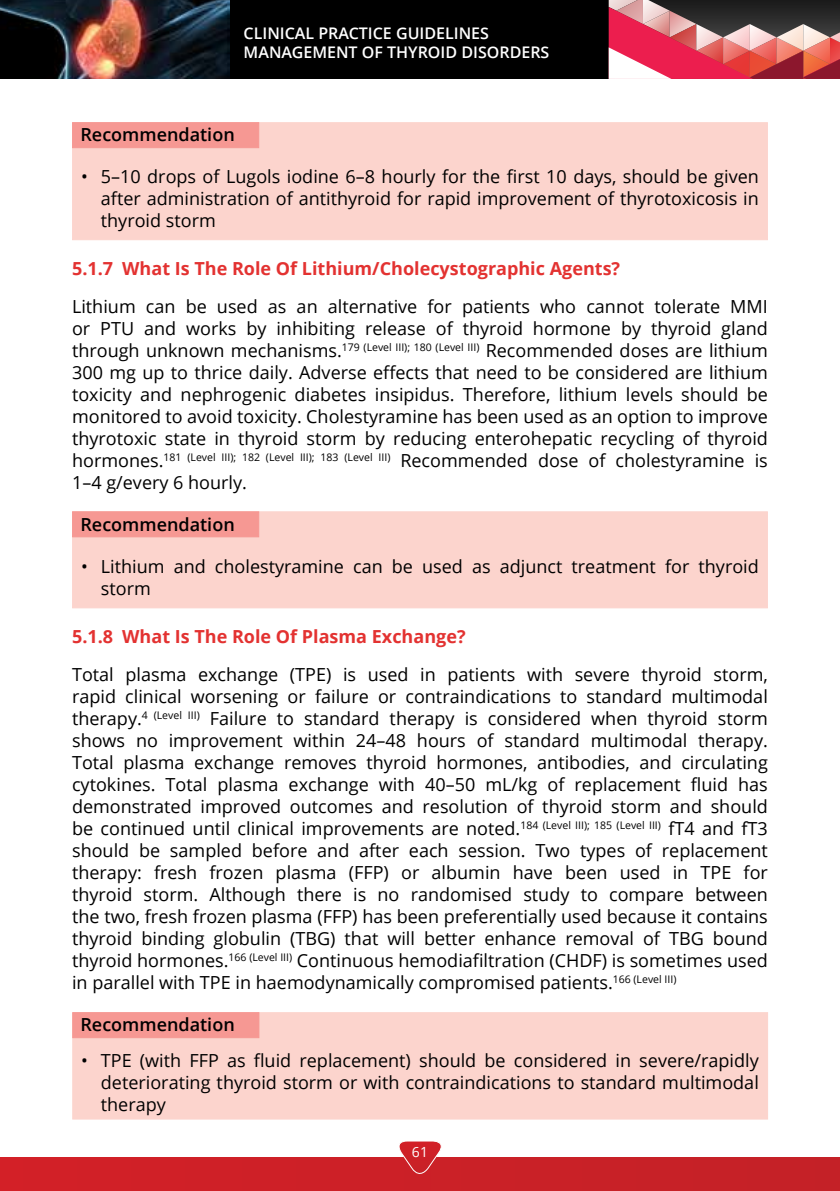
<style>
.page{position:relative;width:840px;height:1191px;background:#fff}
.page>*{position:absolute;margin:0;border:0;box-sizing:border-box;transform-origin:0 0}
.t1{font:18px/22px "Open Sans";color:#000;text-align:justify}
.t2{font:700 18px "Open Sans";color:#e33231}
.t3{font:600 18px "Open Sans";color:#000}
.t4{font:600 16px/19.2px "Open Sans";color:#fff}
.t5{font:14px "Open Sans";color:#fff}
</style>
<div class="page">
<div style="left:0;top:0;width:839px;height:79px;background:#000"></div>
<svg style="left:608px;top:0;width:231px;height:79px;background:#b05963"></svg>
<img style="left:0;top:0;width:229px;height:79px">
<div style="left:0;top:1157px;width:839px;height:34px;background:#cb2027"></div>
<svg style="left:399px;top:1141px;width:43px;height:33px"></svg>
<div style="left:72px;top:1012px;width:695px;height:107px;background:#fcd4cd"></div>
<div style="left:72px;top:1012px;width:187px;height:26px;background:#f69893"></div>
<div style="left:72px;top:122px;width:695px;height:118px;background:#fcd4cd"></div>
<div style="left:72px;top:122px;width:187px;height:26px;background:#f69893"></div>
<div style="left:72px;top:511px;width:695px;height:97px;background:#fcd4cd;border:1px solid #fcd4cd"></div>
<div style="left:72px;top:511px;width:187px;height:26px;background:#f69893;border:1px solid #f69893"></div>
<p class="t4" style="left:243px;top:24px;width:307px">CLINICAL PRACTICE GUIDELINES<br>MANAGEMENT OF THYROID DISORDERS</p>
<p class="t3" style="left:80px;top:124px;width:156px">Recommendation</p>
<p class="t1" style="left:101px;top:165px;width:659px;text-indent:-20px">• 5–10 drops of Lugols iodine 6–8 hourly for the first 10 days, should be given after administration of antithyroid for rapid improvement of thyrotoxicosis in thyroid storm</p>
<p class="t2" style="left:72px;top:256px;width:549px">5.1.7 What Is The Role Of Lithium/Cholecystographic Agents?</p>
<p class="t1" style="left:72px;top:295px;width:697px">Lithium can be used as an alternative for patients who cannot tolerate MMI or PTU and works by inhibiting release of thyroid hormone by thyroid gland through unknown mechanisms.<sup>179</sup> <sup>(Level</sup> <sup>III);</sup> <sup>180</sup> <sup>(Level</sup> <sup>III)</sup> Recommended doses are lithium 300 mg up to thrice daily. Adverse effects that need to be considered are lithium toxicity and nephrogenic diabetes insipidus. Therefore, lithium levels should be monitored to avoid toxicity. Cholestyramine has been used as an option to improve thyrotoxic state in thyroid storm by reducing enterohepatic recycling of thyroid hormones.<sup>181</sup> <sup>(Level</sup> <sup>III);</sup> <sup>182</sup> <sup>(Level</sup> <sup>III);</sup> <sup>183</sup> <sup>(Level</sup> <sup>III)</sup> Recommended dose of cholestyramine is 1–4 g/every 6 hourly.</p>
<p class="t3" style="left:80px;top:514px;width:156px">Recommendation</p>
<p class="t1" style="left:101px;top:555px;width:659px;text-indent:-20px">• Lithium and cholestyramine can be used as adjunct treatment for thyroid storm</p>
<p class="t2" style="left:72px;top:624px;width:395px">5.1.8 What Is The Role Of Plasma Exchange?</p>
<p class="t1" style="left:72px;top:663px;width:697px">Total plasma exchange (TPE) is used in patients with severe thyroid storm, rapid clinical worsening or failure or contraindications to standard multimodal therapy.<sup>4</sup> <sup>(Level</sup> <sup>III)</sup> Failure to standard therapy is considered when thyroid storm shows no improvement within 24–48 hours of standard multimodal therapy.<br>Total plasma exchange removes thyroid hormones, antibodies, and circulating cytokines. Total plasma exchange with 40–50 mL/kg of replacement fluid has demonstrated improved outcomes and resolution of thyroid storm and should be continued until clinical improvements are noted.<sup>184</sup> <sup>(Level</sup> <sup>III);</sup> <sup>185</sup> <sup>(Level</sup> <sup>III)</sup> fT4 and fT3 should be sampled before and after each session. Two types of replacement therapy: fresh frozen plasma (FFP) or albumin have been used in TPE for thyroid storm. Although there is no randomised study to compare between the two, fresh frozen plasma (FFP) has been preferentially used because it contains thyroid binding globulin (TBG) that will better enhance removal of TBG bound thyroid hormones.<sup>166</sup> <sup>(Level</sup> <sup>III)</sup> Continuous hemodiafiltration (CHDF) is sometimes used in parallel with TPE in haemodynamically compromised patients.<sup>166</sup> <sup>(Level</sup> <sup>III)</sup></p>
<p class="t3" style="left:80px;top:1014px;width:156px">Recommendation</p>
<p class="t1" style="left:101px;top:1049px;width:659px;text-indent:-20px">• TPE (with FFP as fluid replacement) should be considered in severe/rapidly deteriorating thyroid storm or with contraindications to standard multimodal therapy</p>
<p class="t5" style="left:412px;top:1142px;width:18px">61</p>
</div>
